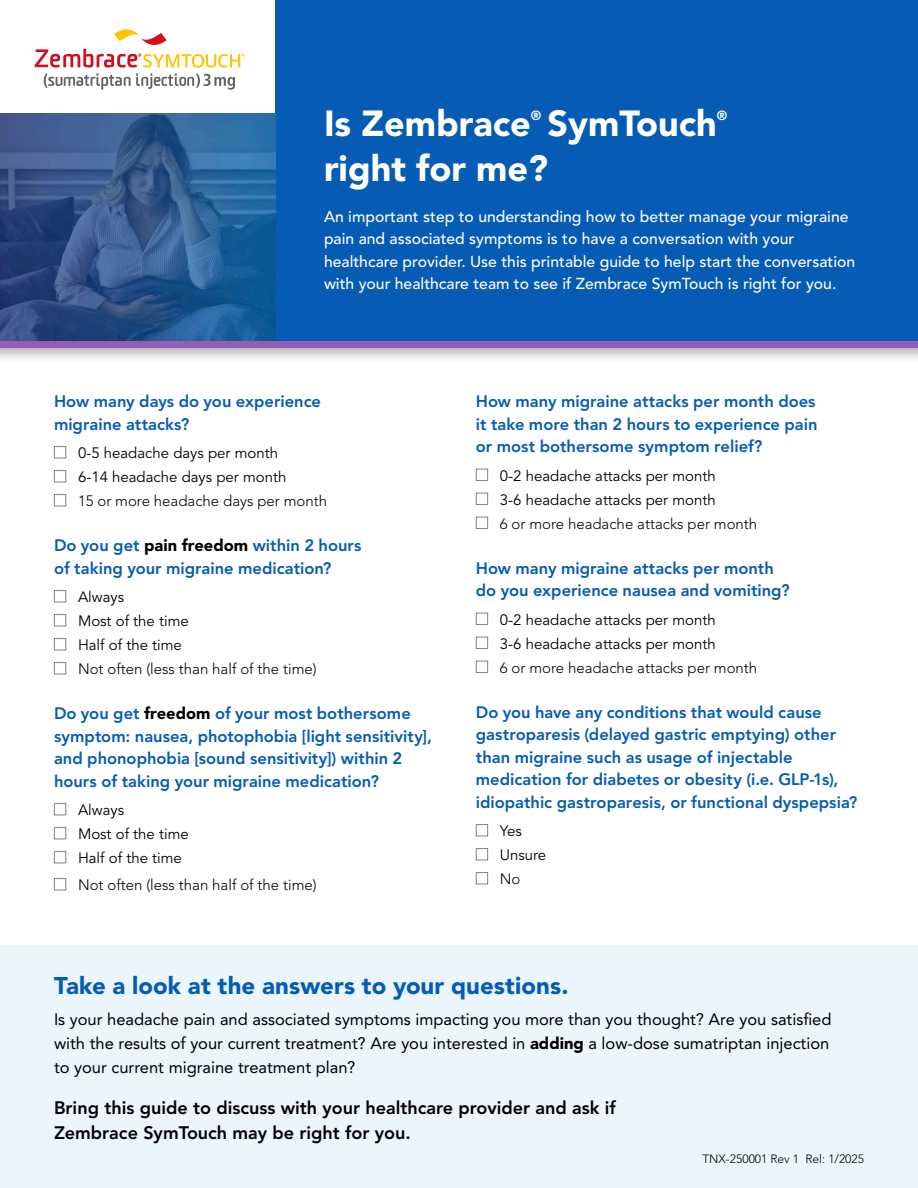
<style>
.page{position:relative;width:918px;height:1188px;background:#fff}
.page>*{position:absolute;margin:0;border:0;box-sizing:border-box;transform-origin:0 0}
.Main_Heading{font:900 36px "Avenir LT Pro";color:#fff}
.Subheads_2{font:900 24px "Avenir LT Pro";letter-spacing:.005em;color:#065bb5}
.Body{font:800 18px/25.5px "Avenir LT Pro";color:#000}
.Question{font:800 16.5px/22.5px "Avenir LT Pro";color:#065bb5}
.Body-2{font:16.5px/24px "Avenir LT Pro";color:#000}
.Intro_Text{font:500 15.75px/22.5px "Avenir LT Pro";color:#fff}
.Bullets{font:15px "Avenir LT Pro";color:#000}
.Last_Bullet{font:300 15px "Avenir LT Pro";color:#000}
.Main_Heading-2{font:900 13.05px "Avenir LT Pro";color:#fff}
.t1{font:300 12px "Avenir LT Pro";color:#000}
.s1{font-weight:900;color:#000}
.s2{font-weight:900}
</style>
<div class="page">
<div style="left:0;top:324px;width:918px;height:40px;background:#000;opacity:.3"></div>
<div style="left:0;top:328px;width:918px;height:20px;background:#955db5"></div>
<div style="left:276px;top:0;width:642px;height:340px;background:#065bb5"></div>
<div style="left:0;top:945px;width:918px;height:243px;background:#eaf5fc"></div>
<div style="left:54px;top:446px;width:12px;height:12px;border:1px solid #808284"></div>
<div style="left:54px;top:470px;width:12px;height:12px;border:1px solid #808284"></div>
<div style="left:54px;top:494px;width:12px;height:12px;border:1px solid #808284"></div>
<div style="left:54px;top:590px;width:12px;height:12px;border:1px solid #808284"></div>
<div style="left:54px;top:614px;width:12px;height:12px;border:1px solid #808284"></div>
<div style="left:54px;top:638px;width:12px;height:12px;border:1px solid #808284"></div>
<div style="left:54px;top:662px;width:12px;height:12px;border:1px solid #808284"></div>
<div style="left:54px;top:803px;width:12px;height:12px;border:1px solid #808284"></div>
<div style="left:54px;top:827px;width:12px;height:12px;border:1px solid #808284"></div>
<div style="left:54px;top:851px;width:12px;height:12px;border:1px solid #808284"></div>
<div style="left:54px;top:878px;width:12px;height:12px;border:1px solid #808284"></div>
<div style="left:476px;top:469px;width:12px;height:12px;border:1px solid #808284"></div>
<div style="left:476px;top:493px;width:12px;height:12px;border:1px solid #808284"></div>
<div style="left:476px;top:517px;width:12px;height:12px;border:1px solid #808284"></div>
<div style="left:476px;top:613px;width:12px;height:12px;border:1px solid #808284"></div>
<div style="left:476px;top:637px;width:12px;height:12px;border:1px solid #808284"></div>
<div style="left:476px;top:661px;width:12px;height:12px;border:1px solid #808284"></div>
<div style="left:476px;top:824px;width:12px;height:12px;border:1px solid #808284"></div>
<div style="left:476px;top:848px;width:12px;height:12px;border:1px solid #808284"></div>
<div style="left:476px;top:872px;width:12px;height:12px;border:1px solid #808284"></div>
<img style="left:0;top:114px;width:276px;height:226px">
<svg style="left:35px;top:29px;width:210px;height:61px"></svg>
<p class="Main_Heading" style="left:324px;top:102px;width:208px">Is Zembrace</p>
<p class="Main_Heading-2" style="left:531px;top:107px;width:12px">®</p>
<p class="Main_Heading" style="left:547px;top:102px;width:171px">SymTouch</p>
<p class="Main_Heading-2" style="left:717px;top:107px;width:12px">®</p>
<p class="Main_Heading" style="left:324px;top:147px;width:226px">right for me?</p>
<p class="Intro_Text" style="left:324px;top:205px;width:533px">An important step to understanding how to better manage your migraine pain and associated symptoms is to have a conversation with your healthcare provider. Use this printable guide to help start the conversation with your healthcare team to see if Zembrace SymTouch is right for you.</p>
<p class="Question" style="left:54px;top:390px;width:269px">How many days do you experience migraine attacks?</p>
<p class="Bullets" style="left:78px;top:444px;width:202px">0-5 headache days per month</p>
<p class="Bullets" style="left:78px;top:468px;width:210px">6-14 headache days per month</p>
<p class="Last_Bullet" style="left:78px;top:492px;width:251px">15 or more headache days per month</p>
<p class="Question" style="left:54px;top:534px;width:309px">Do you get <span class="s1">pain freedom</span> within 2 hours of taking your migraine medication?</p>
<p class="Bullets" style="left:78px;top:588px;width:48px">Always</p>
<p class="Bullets" style="left:78px;top:612px;width:112px">Most of the time</p>
<p class="Bullets" style="left:78px;top:636px;width:105px">Half of the time</p>
<p class="Last_Bullet" style="left:78px;top:660px;width:240px">Not often (less than half of the time)</p>
<p class="Question" style="left:54px;top:702px;width:380px">Do you get <span class="s1">freedom</span> of your most bothersome symptom: nausea, photophobia [light sensitivity], and phonophobia [sound sensitivity]) within 2 hours of taking your migraine medication?</p>
<p class="Bullets" style="left:78px;top:801px;width:48px">Always</p>
<p class="Bullets" style="left:78px;top:825px;width:112px">Most of the time</p>
<p class="Bullets" style="left:78px;top:849px;width:105px">Half of the time</p>
<p class="Last_Bullet" style="left:78px;top:876px;width:240px">Not often (less than half of the time)</p>
<p class="Question" style="left:476px;top:390px;width:343px;text-align:justify">How many migraine attacks per month does it take more than 2 hours to experience pain or most bothersome symptom relief?</p>
<p class="Bullets" style="left:500px;top:467px;width:217px">0-2 headache attacks per month</p>
<p class="Bullets" style="left:500px;top:491px;width:217px">3-6 headache attacks per month</p>
<p class="Last_Bullet" style="left:500px;top:515px;width:259px">6 or more headache attacks per month</p>
<p class="Question" style="left:476px;top:557px;width:315px">How many migraine attacks per month do you experience nausea and vomiting?</p>
<p class="Bullets" style="left:500px;top:611px;width:217px">0-2 headache attacks per month</p>
<p class="Bullets" style="left:500px;top:635px;width:217px">3-6 headache attacks per month</p>
<p class="Last_Bullet" style="left:500px;top:659px;width:259px">6 or more headache attacks per month</p>
<p class="Question" style="left:476px;top:701px;width:383px">Do you have any conditions that would cause gastroparesis (delayed gastric emptying) other than migraine such as usage of injectable medication for diabetes or obesity (i.e. GLP-1s), idiopathic gastroparesis, or functional dyspepsia?</p>
<p class="Bullets" style="left:500px;top:822px;width:23px">Yes</p>
<p class="Bullets" style="left:500px;top:846px;width:48px">Unsure</p>
<p class="Last_Bullet" style="left:500px;top:870px;width:22px">No</p>
<p class="Subheads_2" style="left:54px;top:972px;width:516px">Take a look at the answers to your questions.</p>
<p class="Body-2" style="left:54px;top:1007px;width:779px">Is your headache pain and associated symptoms impacting you more than you thought? Are you satisfied with the results of your current treatment? Are you interested in <span class="s2">adding</span> a low-dose sumatriptan injection to your current migraine treatment plan?</p>
<p class="Body" style="left:54px;top:1095px;width:563px">Bring this guide to discuss with your healthcare provider and ask if<br>Zembrace SymTouch may be right for you.</p>
<p class="t1" style="left:702px;top:1152px;width:163px">TNX-250001 Rev 1 Rel: 1/2025</p>
</div>
